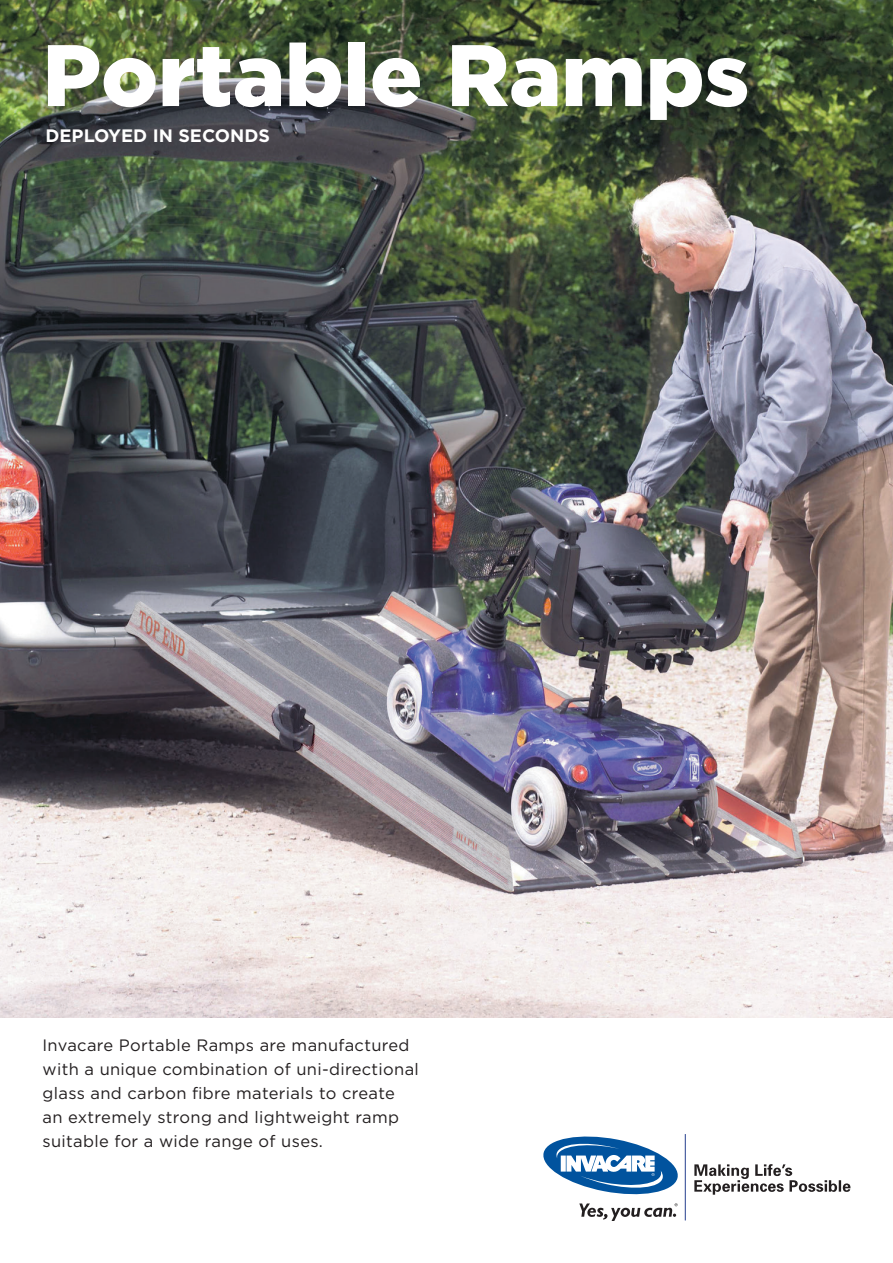
<style>
.page{position:relative;width:893px;height:1263px;background:#fff}
.page>*{position:absolute;margin:0;border:0;box-sizing:border-box;transform-origin:0 0}
.t1{font:900 87px "Gotham";color:#fff}
.t2{font:700 18px "Gotham";color:#fff}
.t3{font:16.5px/24px "Gotham";letter-spacing:.02em;color:#231f20}
</style>
<div class="page">
<img style="left:0;top:0;width:893px;height:1018px">
<svg style="left:543px;top:1136px;width:135px;height:84px"></svg>
<svg style="left:694px;top:1164px;width:156px;height:31px"></svg>
<hr style="left:685px;top:1134px;width:1px;height:86px;background:#253f8e">
<h1 class="t1" style="left:43px;top:25px;width:708px">Portable Ramps</h1>
<p class="t2" style="left:46px;top:123px;width:226px">DEPLOYED IN SECONDS</p>
<p class="t3" style="left:43px;top:1033px;width:378px">Invacare Portable Ramps are manufactured with a unique combination of uni-directional glass and carbon fibre materials to create an extremely strong and lightweight ramp suitable for a wide range of uses.</p>
</div>
